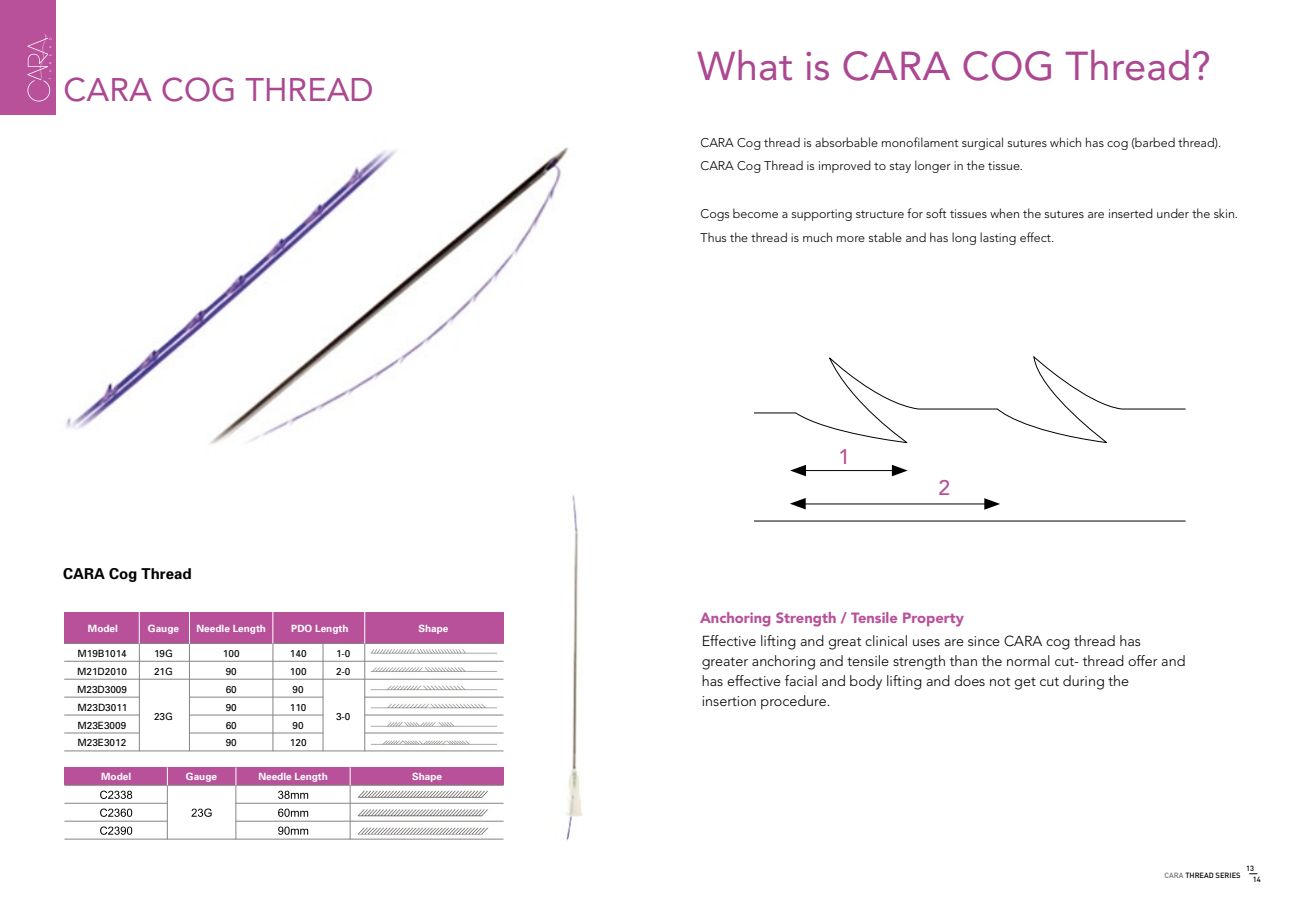
<style>
.page{position:relative;width:1290px;height:911px;background:#fff}
.page>*{position:absolute;margin:0;border:0;box-sizing:border-box;transform-origin:0 0}
.t1{font:40px "Avenir";color:#ab4891}
.t2{font:32.5px "Avenir";color:#ab4891}
.t3{font:500 21px "Avenir";color:#b8519a}
.t4{font:700 15px "Univers";color:#000}
.t5{font:900 14.75px "Avenir";color:#b8519a}
.t6{font:300 14.38px/20px "Avenir";color:#000}
.t7{font:300 12.5px/23.8px "Avenir";color:#000}
.t8{font:10px "Univers";color:#000}
.t9{font:700 10px "Univers";color:#fff}
.t10{font:500 7.5px "DIN";color:#000}
.s1{color:#727171}
</style>
<div class="page">
<div style="left:0;top:0;width:56px;height:115px;background:#b8519a"></div>
<svg style="left:28px;top:34px;width:23px;height:67px"></svg>
<img style="left:65px;top:147px;width:504px;height:298px">
<img style="left:566px;top:495px;width:17px;height:346px">
<img style="left:356px;top:790px;width:133px;height:45px">
<img style="left:370px;top:649px;width:129px;height:96px">
<div style="left:64px;top:612px;width:75px;height:31px;background:#b8519a"></div>
<div style="left:139px;top:612px;width:50px;height:31px;background:#b8519a"></div>
<div style="left:189px;top:612px;width:84px;height:31px;background:#b8519a"></div>
<div style="left:273px;top:612px;width:92px;height:31px;background:#b8519a"></div>
<div style="left:365px;top:612px;width:138px;height:31px;background:#b8519a"></div>
<hr style="left:139px;top:644px;width:1px;height:107px;background:#858481">
<hr style="left:189px;top:644px;width:1px;height:107px;background:#858481">
<hr style="left:273px;top:644px;width:1px;height:107px;background:#858481">
<hr style="left:323px;top:643px;width:1px;height:108px;background:#858481">
<hr style="left:364px;top:644px;width:1px;height:107px;background:#858481">
<hr style="left:64px;top:643px;width:439px;height:1px;background:#858481">
<hr style="left:64px;top:661px;width:439px;height:1px;background:#858481">
<hr style="left:64px;top:679px;width:439px;height:1px;background:#858481">
<hr style="left:64px;top:697px;width:76px;height:1px;background:#858481">
<hr style="left:189px;top:697px;width:134px;height:1px;background:#858481">
<hr style="left:364px;top:697px;width:139px;height:1px;background:#858481">
<hr style="left:64px;top:714px;width:76px;height:1px;background:#858481">
<hr style="left:189px;top:714px;width:134px;height:1px;background:#858481">
<hr style="left:364px;top:714px;width:139px;height:1px;background:#858481">
<hr style="left:64px;top:732px;width:76px;height:1px;background:#858481">
<hr style="left:189px;top:732px;width:134px;height:1px;background:#858481">
<hr style="left:364px;top:732px;width:139px;height:1px;background:#858481">
<hr style="left:64px;top:750px;width:439px;height:1px;background:#858481">
<div style="left:64px;top:767px;width:103px;height:18px;background:#b8519a"></div>
<div style="left:167px;top:767px;width:69px;height:18px;background:#b8519a"></div>
<div style="left:236px;top:767px;width:114px;height:18px;background:#b8519a"></div>
<div style="left:350px;top:767px;width:153px;height:18px;background:#b8519a"></div>
<hr style="left:167px;top:785px;width:1px;height:54px;background:#858481">
<hr style="left:236px;top:785px;width:1px;height:54px;background:#858481">
<hr style="left:350px;top:785px;width:1px;height:54px;background:#858481">
<hr style="left:64px;top:785px;width:439px;height:1px;background:#858481">
<hr style="left:64px;top:803px;width:104px;height:1px;background:#858481">
<hr style="left:236px;top:803px;width:267px;height:1px;background:#858481">
<hr style="left:64px;top:821px;width:104px;height:1px;background:#858481">
<hr style="left:236px;top:821px;width:267px;height:1px;background:#858481">
<hr style="left:64px;top:838px;width:439px;height:1px;background:#858481">
<svg style="left:100px;top:790px;width:32px;height:9px"></svg>
<svg style="left:191px;top:808px;width:21px;height:9px"></svg>
<svg style="left:278px;top:790px;width:30px;height:9px"></svg>
<svg style="left:100px;top:808px;width:32px;height:9px"></svg>
<svg style="left:278px;top:808px;width:30px;height:9px"></svg>
<svg style="left:100px;top:826px;width:32px;height:8px"></svg>
<svg style="left:278px;top:826px;width:30px;height:8px"></svg>
<hr style="left:139px;top:611px;width:1px;height:32px;background:#fff">
<svg style="left:167px;top:767px;width:1px;height:18px"></svg>
<svg style="left:236px;top:767px;width:1px;height:18px"></svg>
<svg style="left:350px;top:767px;width:1px;height:18px"></svg>
<hr style="left:189px;top:611px;width:1px;height:32px;background:#fff">
<hr style="left:273px;top:611px;width:1px;height:32px;background:#fff">
<hr style="left:364px;top:611px;width:1px;height:32px;background:#fff">
<hr style="left:754px;top:520px;width:431px;height:1px;background:#000">
<hr style="left:802px;top:470px;width:94px;height:1px;background:#000">
<svg style="left:790px;top:498px;width:16px;height:11px"></svg>
<svg style="left:790px;top:465px;width:16px;height:11px"></svg>
<svg style="left:892px;top:465px;width:16px;height:11px"></svg>
<hr style="left:802px;top:503px;width:186px;height:1px;background:#000">
<svg style="left:984px;top:498px;width:16px;height:12px"></svg>
<svg style="left:754px;top:357px;width:432px;height:87px"></svg>
<h2 class="t2" style="left:64px;top:71px;width:312px">CARA COG THREAD</h2>
<p class="t4" style="left:63px;top:563px;width:130px">CARA Cog Thread</p>
<p class="t9" style="left:88px;top:622px;width:31px">Model</p>
<p class="t9" style="left:148px;top:622px;width:33px">Gauge</p>
<p class="t9" style="left:197px;top:622px;width:71px">Needle Length</p>
<p class="t9" style="left:291px;top:622px;width:59px">PDO Length</p>
<p class="t9" style="left:418px;top:622px;width:32px">Shape</p>
<p class="t8" style="left:77px;top:647px;width:51px">M19B1014</p>
<p class="t8" style="left:154px;top:647px;width:20px">19G</p>
<p class="t8" style="left:223px;top:647px;width:18px">100</p>
<p class="t8" style="left:290px;top:647px;width:18px">140</p>
<p class="t8" style="left:336px;top:647px;width:16px">1-0</p>
<p class="t8" style="left:77px;top:665px;width:52px">M21D2010</p>
<p class="t8" style="left:154px;top:665px;width:20px">21G</p>
<p class="t8" style="left:226px;top:665px;width:13px">90</p>
<p class="t8" style="left:290px;top:665px;width:18px">100</p>
<p class="t8" style="left:336px;top:665px;width:16px">2-0</p>
<p class="t8" style="left:77px;top:683px;width:52px">M23D3009</p>
<p class="t8" style="left:154px;top:710px;width:20px">23G</p>
<p class="t8" style="left:226px;top:683px;width:13px">60</p>
<p class="t8" style="left:293px;top:683px;width:13px">90</p>
<p class="t8" style="left:77px;top:701px;width:52px">M23D3011</p>
<p class="t8" style="left:226px;top:701px;width:13px">90</p>
<p class="t8" style="left:290px;top:701px;width:18px">110</p>
<p class="t8" style="left:77px;top:718px;width:50px">M23E3009</p>
<p class="t8" style="left:226px;top:718px;width:13px">60</p>
<p class="t8" style="left:293px;top:718px;width:13px">90</p>
<p class="t8" style="left:77px;top:736px;width:50px">M23E3012</p>
<p class="t8" style="left:226px;top:736px;width:13px">90</p>
<p class="t8" style="left:290px;top:736px;width:18px">120</p>
<p class="t8" style="left:336px;top:710px;width:16px">3-0</p>
<p class="t9" style="left:101px;top:770px;width:31px">Model</p>
<p class="t9" style="left:186px;top:770px;width:33px">Gauge</p>
<p class="t9" style="left:258px;top:770px;width:71px">Needle Length</p>
<p class="t9" style="left:412px;top:770px;width:32px">Shape</p>
<h1 class="t1" style="left:697px;top:43px;width:515px">What is CARA COG Thread?</h1>
<p class="t7" style="left:700px;top:131px;width:522px">CARA Cog thread is absorbable monofilament surgical sutures which has cog (barbed thread).<br>CARA Cog Thread is improved to stay longer in the tissue.</p>
<p class="t7" style="left:700px;top:202px;width:539px">Cogs become a supporting structure for soft tissues when the sutures are inserted under the skin.<br>Thus the thread is much more stable and has long lasting effect.</p>
<h3 class="t3" style="left:838px;top:444px;width:13px">1</h3>
<h3 class="t3" style="left:938px;top:475px;width:13px">2</h3>
<p class="t5" style="left:700px;top:609px;width:265px">Anchoring Strength / Tensile Property</p>
<p class="t6" style="left:702px;top:631px;width:485px">Effective lifting and great clinical uses are since CARA cog thread has greater anchoring and tensile strength than the normal cut- thread offer and has effective facial and body lifting and does not get cut during the insertion procedure.</p>
<p class="t10" style="left:1246px;top:863px;width:9px">13</p>
<p class="t10" style="left:1164px;top:870px;width:78px"><span class="s1">CARA</span> THREAD SERIES</p>
<p class="t10" style="left:1253px;top:874px;width:9px">14</p>
</div>
